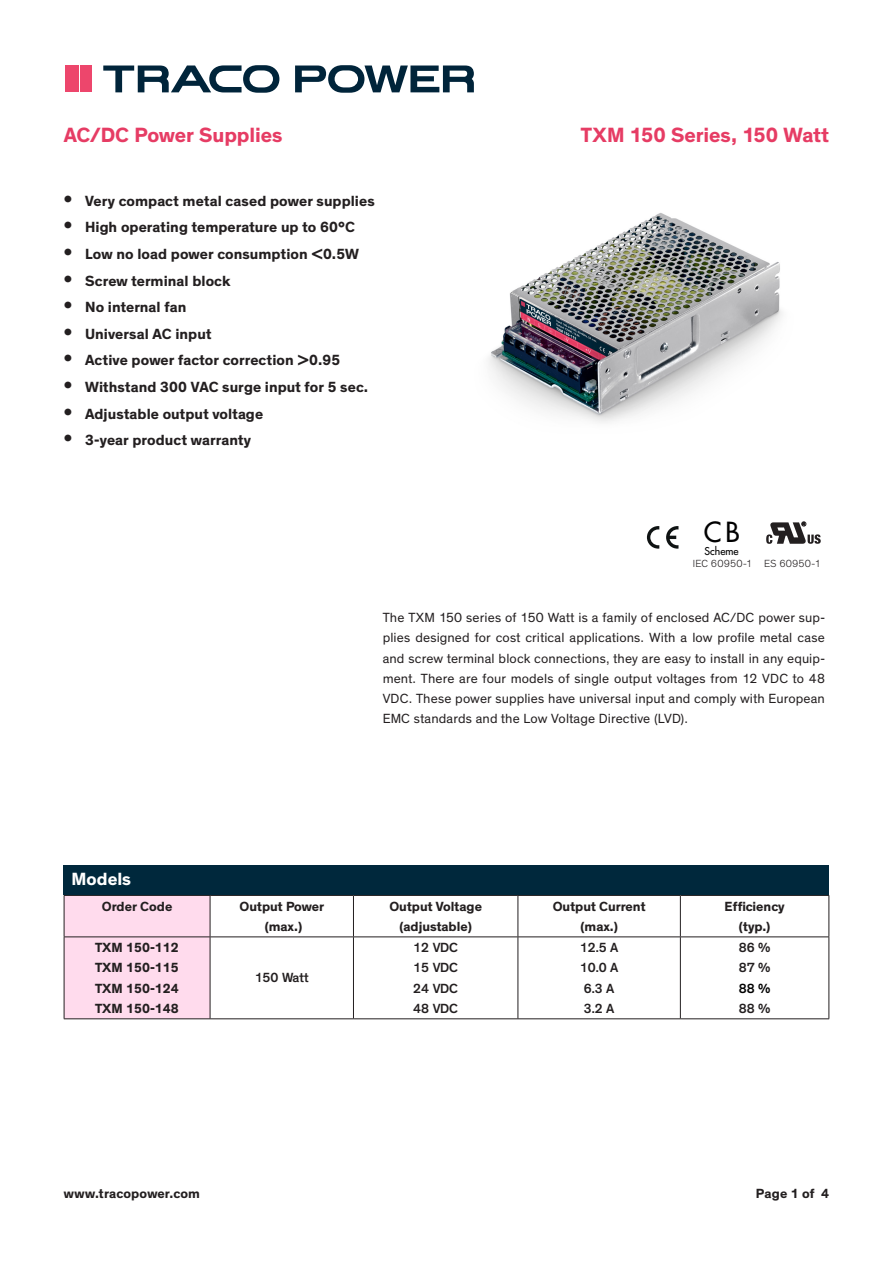
<style>
.page{position:relative;width:893px;height:1263px;background:#fff}
.page>*{position:absolute;margin:0;border:0;box-sizing:border-box;transform-origin:0 0}
.t1{font:27px "Futura";color:#000001}
.t2{font:700 21px "Theinhardt";letter-spacing:-.005em;color:#e63c64}
.t3{font:700 18px "Theinhardt";color:#fff}
.Features_Heavy{font:700 15px "Theinhardt";letter-spacing:.005em;color:#231f20}
.Text_medium{font:13.5px/20.2px "Theinhardt";letter-spacing:.01em;color:#231f20;text-align:justify}
.Tabelle_Heavy{font:700 13.5px/20.2px "Theinhardt";color:#231f20;text-align:center}
.Tabelle_Heavy-2{font:500 13.5px/20.2px "Theinhardt";color:#231f20}
.Tabelle_Heavy-3{font:500 13.5px "Theinhardt";color:#000}
.Text_light{font:300 10.5px "Theinhardt";letter-spacing:.015em;color:#231f20}
.t4{font:10.5px "Futura";color:#000001}
.s1{font-size:21px}
</style>
<div class="page">
<svg style="left:103px;top:65px;width:176px;height:28px"></svg>
<svg style="left:295px;top:65px;width:179px;height:28px"></svg>
<div style="left:65px;top:66px;width:11px;height:26px;background:#ed466c"></div>
<div style="left:80px;top:66px;width:12px;height:26px;background:#ed466c"></div>
<svg style="left:78px;top:66px;width:1px;height:26px"></svg>
<img style="left:489px;top:213px;width:293px;height:210px">
<div style="left:65px;top:896px;width:145px;height:122px;background:#ffdbed"></div>
<hr style="left:210px;top:895px;width:143px;height:1px;background:#231f20">
<hr style="left:64px;top:895px;width:146px;height:1px;background:#231f20">
<hr style="left:64px;top:896px;width:1px;height:40px;background:#231f20">
<hr style="left:210px;top:896px;width:1px;height:40px;background:#231f20">
<hr style="left:210px;top:937px;width:1px;height:81px;background:#231f20">
<hr style="left:353px;top:895px;width:165px;height:1px;background:#231f20">
<hr style="left:353px;top:896px;width:1px;height:40px;background:#231f20">
<hr style="left:518px;top:895px;width:162px;height:1px;background:#231f20">
<hr style="left:518px;top:896px;width:1px;height:40px;background:#231f20">
<hr style="left:680px;top:895px;width:149px;height:1px;background:#231f20">
<hr style="left:680px;top:896px;width:1px;height:40px;background:#231f20">
<hr style="left:829px;top:896px;width:1px;height:40px;background:#231f20">
<hr style="left:353px;top:937px;width:1px;height:81px;background:#231f20">
<hr style="left:518px;top:937px;width:1px;height:81px;background:#231f20">
<hr style="left:680px;top:937px;width:1px;height:81px;background:#231f20">
<hr style="left:64px;top:936px;width:146px;height:1px;background:#231f20">
<hr style="left:64px;top:937px;width:1px;height:81px;background:#231f20">
<hr style="left:210px;top:936px;width:143px;height:1px;background:#231f20">
<hr style="left:353px;top:936px;width:165px;height:1px;background:#231f20">
<hr style="left:518px;top:936px;width:162px;height:1px;background:#231f20">
<hr style="left:680px;top:936px;width:149px;height:1px;background:#231f20">
<hr style="left:829px;top:937px;width:1px;height:81px;background:#231f20">
<hr style="left:64px;top:1018px;width:146px;height:1px;background:#231f20">
<hr style="left:210px;top:1018px;width:143px;height:1px;background:#231f20">
<hr style="left:353px;top:1018px;width:165px;height:1px;background:#231f20">
<hr style="left:518px;top:1018px;width:162px;height:1px;background:#231f20">
<hr style="left:680px;top:1018px;width:149px;height:1px;background:#231f20">
<div style="left:64px;top:865px;width:765px;height:30px;background:#00283c"></div>
<svg style="left:647px;top:526px;width:12px;height:23px"></svg>
<svg style="left:666px;top:526px;width:12px;height:23px"></svg>
<svg style="left:766px;top:522px;width:55px;height:22px"></svg>
<h2 class="t2" style="left:64px;top:122px;width:220px">AC/DC Power Supplies</h2>
<h2 class="t2" style="left:581px;top:122px;width:250px">TXM 150 Series, 150 Watt</h2>
<p class="Features_Heavy" style="left:64px;top:191px;width:312px"><span class="s1">•</span> Very compact metal cased power supplies</p>
<p class="Features_Heavy" style="left:64px;top:218px;width:293px"><span class="s1">•</span> High operating temperature up to 60°C</p>
<p class="Features_Heavy" style="left:64px;top:245px;width:297px"><span class="s1">•</span> Low no load power consumption &lt;0.5W</p>
<p class="Features_Heavy" style="left:64px;top:271px;width:168px"><span class="s1">•</span> Screw terminal block</p>
<p class="Features_Heavy" style="left:64px;top:298px;width:124px"><span class="s1">•</span> No internal fan</p>
<p class="Features_Heavy" style="left:64px;top:324px;width:149px"><span class="s1">•</span> Universal AC input</p>
<p class="Features_Heavy" style="left:64px;top:351px;width:278px"><span class="s1">•</span> Active power factor correction &gt;0.95</p>
<p class="Features_Heavy" style="left:64px;top:378px;width:306px"><span class="s1">•</span> Withstand 300 VAC surge input for 5 sec.</p>
<p class="Features_Heavy" style="left:64px;top:404px;width:201px"><span class="s1">•</span> Adjustable output voltage</p>
<p class="Features_Heavy" style="left:64px;top:431px;width:189px"><span class="s1">•</span> 3-year product warranty</p>
<p class="t1" style="left:704px;top:515px;width:38px">CB</p>
<p class="t4" style="left:705px;top:544px;width:36px">Scheme</p>
<p class="Text_light" style="left:693px;top:558px;width:61px">IEC 60950-1</p>
<p class="Text_light" style="left:764px;top:558px;width:58px">ES 60950-1</p>
<p class="Text_medium" style="left:383px;top:608px;width:444px">The TXM 150 series of 150 Watt is a family of enclosed AC/DC power sup&shy;plies designed for cost critical applications. With a low profile metal case and screw terminal block connections, they are easy to install in any equip&shy;ment. There are four models of single output voltages from 12 VDC to 48<br>VDC. These power supplies have universal input and comply with European EMC standards and the Low Voltage Directive (LVD).</p>
<p class="t3" style="left:72px;top:868px;width:61px">Models</p>
<p class="Tabelle_Heavy" style="left:102px;top:896px;width:72px">Order Code</p>
<p class="Tabelle_Heavy" style="left:240px;top:896px;width:86px">Output Power</p>
<p class="Tabelle_Heavy" style="left:264px;top:916px;width:40px">(max.)</p>
<p class="Tabelle_Heavy" style="left:95px;top:938px;width:85px;text-align:left">TXM 150-112<br>TXM 150-115</p>
<p class="Tabelle_Heavy" style="left:95px;top:978px;width:85px">TXM 150-124</p>
<p class="Tabelle_Heavy" style="left:95px;top:998px;width:85px">TXM 150-148</p>
<p class="Tabelle_Heavy-2" style="left:255px;top:968px;width:56px">150 Watt</p>
<p class="Tabelle_Heavy" style="left:389px;top:896px;width:94px">Output Voltage (adjustable)</p>
<p class="Tabelle_Heavy" style="left:553px;top:896px;width:94px">Output Current</p>
<p class="Tabelle_Heavy" style="left:580px;top:916px;width:40px">(max.)</p>
<p class="Tabelle_Heavy-2" style="left:413px;top:937px;width:46px">12 VDC<br>15 VDC</p>
<p class="Tabelle_Heavy-2" style="left:413px;top:978px;width:46px">24 VDC</p>
<p class="Tabelle_Heavy-2" style="left:413px;top:998px;width:46px">48 VDC</p>
<p class="Tabelle_Heavy-2" style="left:580px;top:937px;width:40px">12.5 A<br>10.0 A</p>
<p class="Tabelle_Heavy-2" style="left:584px;top:978px;width:32px">6.3 A</p>
<p class="Tabelle_Heavy-2" style="left:584px;top:998px;width:32px">3.2 A</p>
<p class="Tabelle_Heavy" style="left:725px;top:896px;width:62px">Efficiency</p>
<p class="Tabelle_Heavy" style="left:739px;top:916px;width:34px">(typ.)</p>
<p class="Tabelle_Heavy-2" style="left:739px;top:937px;width:33px">86 %<br>87 %</p>
<p class="Tabelle_Heavy-3" style="left:739px;top:980px;width:33px">88 %</p>
<p class="Tabelle_Heavy-2" style="left:739px;top:998px;width:33px">88 %</p>
<p class="Tabelle_Heavy" style="left:64px;top:1183px;width:138px">www.tracopower.com</p>
<p class="Tabelle_Heavy" style="left:756px;top:1183px;width:75px">Page 1 of 4</p>
</div>
